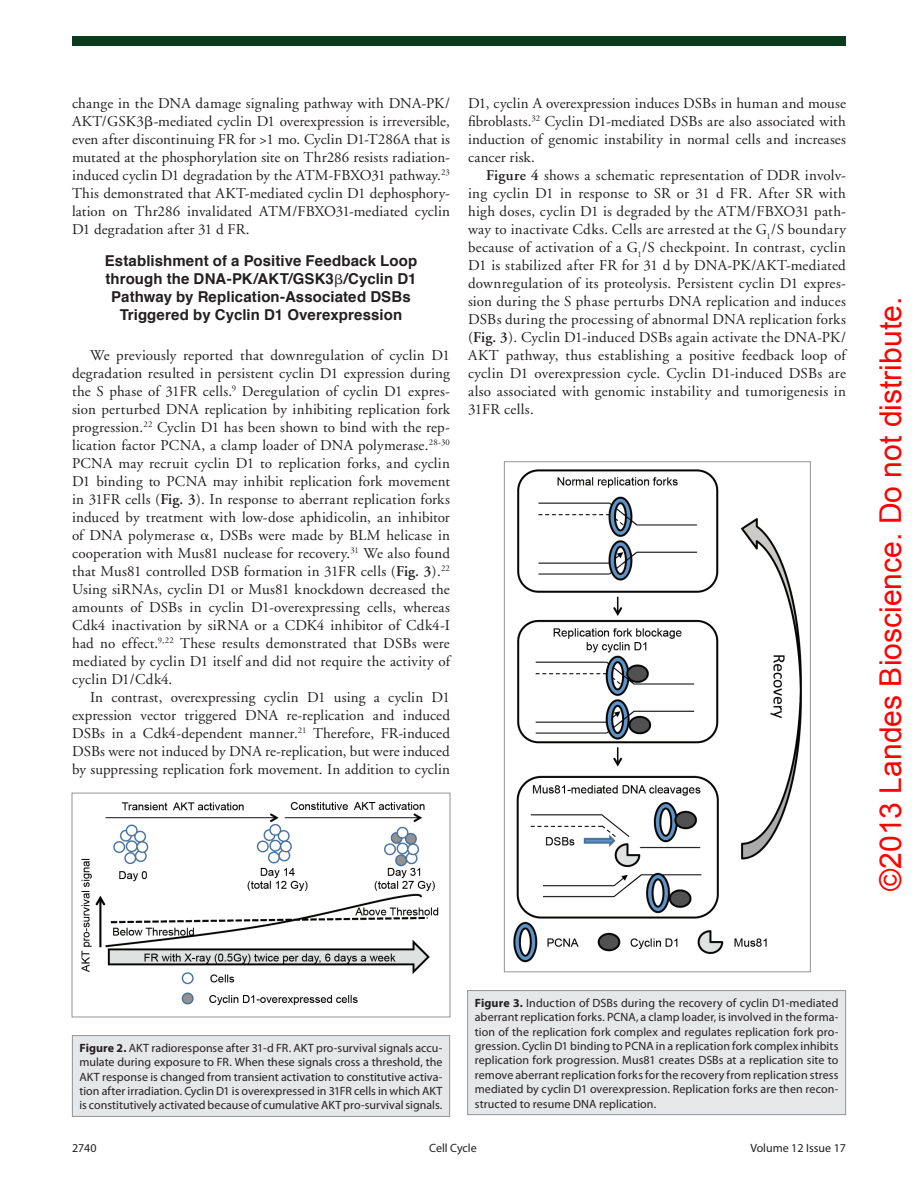
<style>
.page{position:relative;width:918px;height:1188px;background:#fff}
.page>*{position:absolute;margin:0;border:0;box-sizing:border-box;transform-origin:0 0}
.t1{font:30.15px "Arial";color:#f00}
.t2{font:15px/18px "Adobe Garamond";letter-spacing:.01em;color:#231f20;text-align:justify}
.t3{font:700 15px/18px "Helvetica";letter-spacing:.005em;color:#231f20;text-align:center}
.t4{font:12px/14.4px "Myriad Pro";letter-spacing:.005em;color:#231f20;text-align:justify}
.s1{font-family:"Universal Std Greekw Math Pi"}
.s2{font-family:"Universal Std Greekw Math Pi";font-weight:400}
.s3{font-weight:600}
.s4{font-weight:700}
</style>
<div class="page">
<div style="left:72px;top:36px;width:774px;height:10px;background:#0b3b1c"></div>
<img style="left:513px;top:469px;width:289px;height:494px">
<div style="left:504px;top:461px;width:307px;height:511px;border:1px solid #939598"></div>
<div style="left:72px;top:1036px;width:378px;height:80px;background:#e6e7e9"></div>
<div style="left:72px;top:1035px;width:378px;height:82px;border:1px solid #939598"></div>
<div style="left:468px;top:991px;width:378px;height:124px;background:#e6e7e9"></div>
<div style="left:467px;top:990px;width:379px;height:125px;border:1px solid #939598"></div>
<img style="left:81px;top:802px;width:358px;height:204px">
<div style="left:72px;top:793px;width:378px;height:224px;border:1px solid #939598"></div>
<p class="t2" style="left:72px;top:95px;width:379px">change in the DNA damage signaling pathway with DNA-PK/ AKT/GSK3<span class="s1">β</span>-mediated cyclin D1 overexpression is irreversible, even after discontinuing FR for &gt;1 mo. Cyclin D1-T286A that is mutated at the phosphorylation site on Thr286 resists radiation&shy;induced cyclin D1 degradation by the ATM-FBXO31 pathway.<sup>23<br></sup>This demonstrated that AKT-mediated cyclin D1 dephosphory&shy;lation on Thr286 invalidated ATM/FBXO31-mediated cyclin D1 degradation after 31 d FR.</p>
<p class="t3" style="left:105px;top:252px;width:314px">Establishment of a Positive Feedback Loop through the DNA-PK/AKT/GSK3<span class="s2">β</span>/Cyclin D1<br>Pathway by Replication-Associated DSBs Triggered by Cyclin D1 Overexpression</p>
<p class="t2" style="left:72px;top:347px;width:380px;text-indent:18px">We previously reported that downregulation of cyclin D1 degradation resulted in persistent cyclin D1 expression during the S phase of 31FR cells.<sup>9</sup> Deregulation of cyclin D1 expres&shy;sion perturbed DNA replication by inhibiting replication fork progression.<sup>22</sup> Cyclin D1 has been shown to bind with the rep&shy;lication factor PCNA, a clamp loader of DNA polymerase.<sup>28-30<br></sup>PCNA may recruit cyclin D1 to replication forks, and cyclin D1 binding to PCNA may inhibit replication fork movement in 31FR cells (<span class="s3">Fig. 3</span>). In response to aberrant replication forks induced by treatment with low-dose aphidicolin, an inhibitor of DNA polymerase <span class="s1">α</span>, DSBs were made by BLM helicase in cooperation with Mus81 nuclease for recovery.<sup>31</sup> We also found that Mus81 controlled DSB formation in 31FR cells (<span class="s3">Fig. 3</span>).<sup>22<br></sup>Using siRNAs, cyclin D1 or Mus81 knockdown decreased the amounts of DSBs in cyclin D1-overexpressing cells, whereas Cdk4 inactivation by siRNA or a CDK4 inhibitor of Cdk4-I had no effect.<sup>9,22</sup> These results demonstrated that DSBs were mediated by cyclin D1 itself and did not require the activity of cyclin D1/Cdk4.</p>
<p class="t2" style="left:72px;top:689px;width:379px;text-indent:18px">In contrast, overexpressing cyclin D1 using a cyclin D1 expression vector triggered DNA re-replication and induced DSBs in a Cdk4-dependent manner.<sup>21</sup> Therefore, FR-induced DSBs were not induced by DNA re-replication, but were induced by suppressing replication fork movement. In addition to cyclin</p>
<p class="t2" style="left:468px;top:95px;width:380px">D1, cyclin A overexpression induces DSBs in human and mouse fibroblasts.<sup>32</sup> Cyclin D1-mediated DSBs are also associated with induction of genomic instability in normal cells and increases cancer risk.</p>
<p class="t2" style="left:468px;top:167px;width:380px;text-indent:18px"><span class="s3">Figure 4</span> shows a schematic representation of DDR involv&shy;ing cyclin D1 in response to SR or 31 d FR. After SR with high doses, cyclin D1 is degraded by the ATM/FBXO31 path&shy;way to inactivate Cdks. Cells are arrested at the G<sub>1</sub>/S boundary because of activation of a G<sub>1</sub>/S checkpoint. In contrast, cyclin D1 is stabilized after FR for 31 d by DNA-PK/AKT-mediated downregulation of its proteolysis. Persistent cyclin D1 expres&shy;sion during the S phase perturbs DNA replication and induces DSBs during the processing of abnormal DNA replication forks (<span class="s3">Fig. 3</span>). Cyclin D1-induced DSBs again activate the DNA-PK/ AKT pathway, thus establishing a positive feedback loop of cyclin D1 overexpression cycle. Cyclin D1-induced DSBs are also associated with genomic instability and tumorigenesis in 31FR cells.</p>
<h1 class="t1" style="left:871px;top:891px;width:595px;rotate:-90deg">©2013 Landes Bioscience. Do not distribute.</h1>
<p class="t4" style="left:79px;top:1040px;width:365px"><span class="s4">Figure 2.</span> AKT radioresponse after 31-d FR. AKT pro-survival signals accu&shy;mulate during exposure to FR. When these signals cross a threshold, the AKT response is changed from transient activation to constitutive activa&shy;tion after irradiation. Cyclin D1 is overexpressed in 31FR cells in which AKT is constitutively activated because of cumulative AKT pro-survival signals.</p>
<p class="t4" style="left:475px;top:995px;width:365px"><span class="s4">Figure 3.</span> Induction of DSBs during the recovery of cyclin D1-mediated aberrant replication forks. PCNA, a clamp loader, is involved in the forma&shy;tion of the replication fork complex and regulates replication fork pro&shy;gression. Cyclin D1 binding to PCNA in a replication fork complex inhibits replication fork progression. Mus81 creates DSBs at a replication site to remove aberrant replication forks for the recovery from replication stress mediated by cyclin D1 overexpression. Replication forks are then recon&shy;structed to resume DNA replication.</p>
<p class="t4" style="left:72px;top:1141px;width:26px">2740</p>
<p class="t4" style="left:429px;top:1141px;width:49px">Cell Cycle</p>
<p class="t4" style="left:750px;top:1141px;width:97px">Volume 12 Issue 17</p>
</div>
